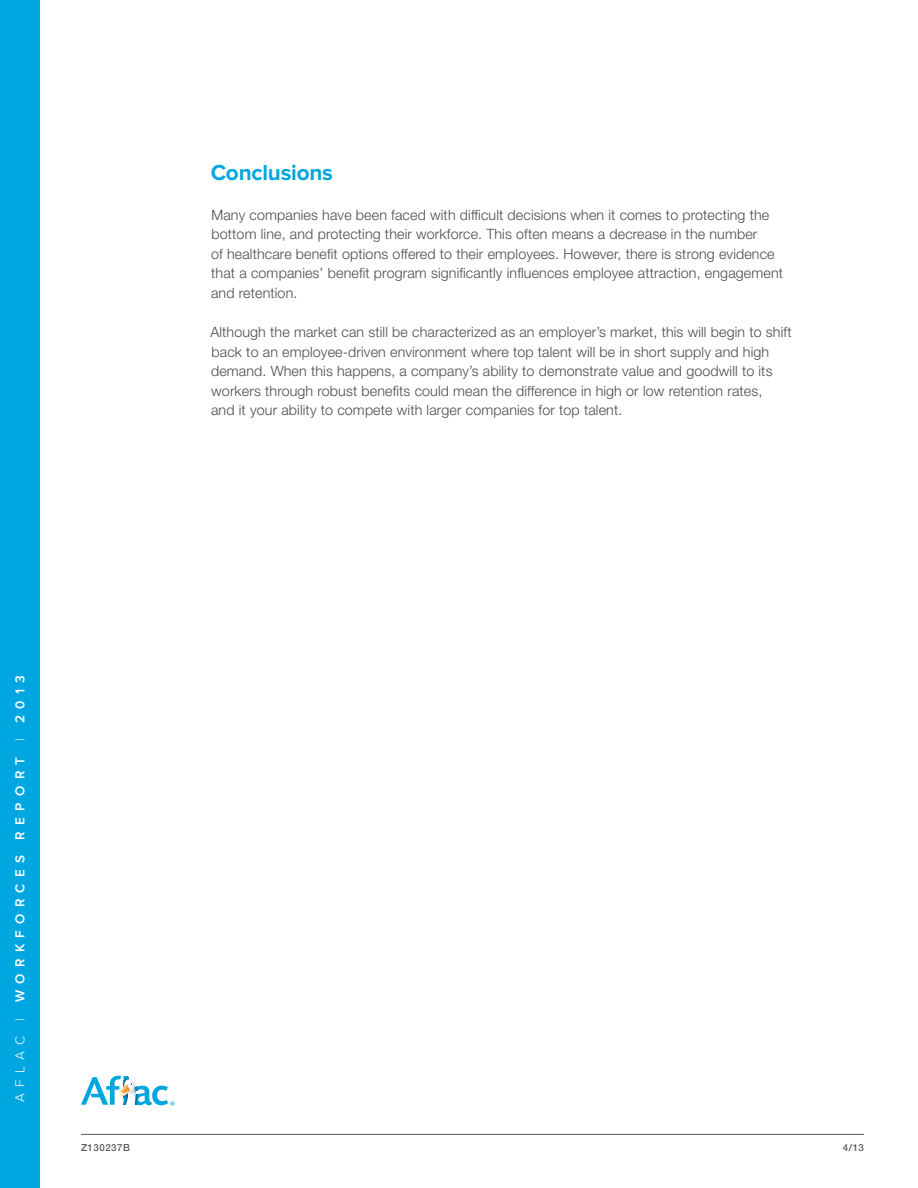
<style>
.page{position:relative;width:918px;height:1188px;background:#fff}
.page>*{position:absolute;margin:0;border:0;box-sizing:border-box;transform-origin:0 0}
.SECTION_HEADERS{font:700 22.5px "Proxima Nova";letter-spacing:-.01em;color:#00a6e0}
.STD_BODY_COPY{font:300 14.25px/19.5px "Helvetica Neue LT Std";letter-spacing:.01em;color:#4b4c4d}
.t1{font:600 13.5px "Proxima Nova";letter-spacing:.465em;color:#fff}
.t2{font:500 9.75px "Helvetica Neue LT Std";letter-spacing:.05em;color:#57585a}
.s1{font-weight:300}
</style>
<div class="page">
<hr style="left:81px;top:1134px;width:783px;height:1px;background:#57585a">
<svg style="left:81px;top:1076px;width:94px;height:30px"></svg>
<div style="left:0;top:0;width:40px;height:1188px;background:#00a6e0"></div>
<p class="SECTION_HEADERS" style="left:211px;top:159px;width:124px">Conclusions</p>
<p class="STD_BODY_COPY" style="left:211px;top:204px;width:574px">Many companies have been faced with difficult decisions when it comes to protecting the bottom line, and protecting their workforce. This often means a decrease in the number<br>of healthcare benefit options offered to their employees. However, there is strong evidence that a companies’ benefit program significantly influences employee attraction, engagement and retention.</p>
<p class="STD_BODY_COPY" style="left:210px;top:322px;width:583px">Although the market can still be characterized as an employer’s market, this will begin to shift back to an employee-driven environment where top talent will be in short supply and high demand. When this happens, a company’s ability to demonstrate value and goodwill to its workers through robust benefits could mean the difference in high or low retention rates,<br>and it your ability to compete with larger companies for top talent.</p>
<p class="t1" style="left:12px;top:1102px;width:429px;rotate:-90deg"><span class="s1">AFLAC |</span> WORKFORCES REPORT <span class="s1">|</span> 2013</p>
<p class="t2" style="left:81px;top:1142px;width:50px">Z130237B</p>
<p class="t2" style="left:843px;top:1142px;width:23px">4/13</p>
</div>
